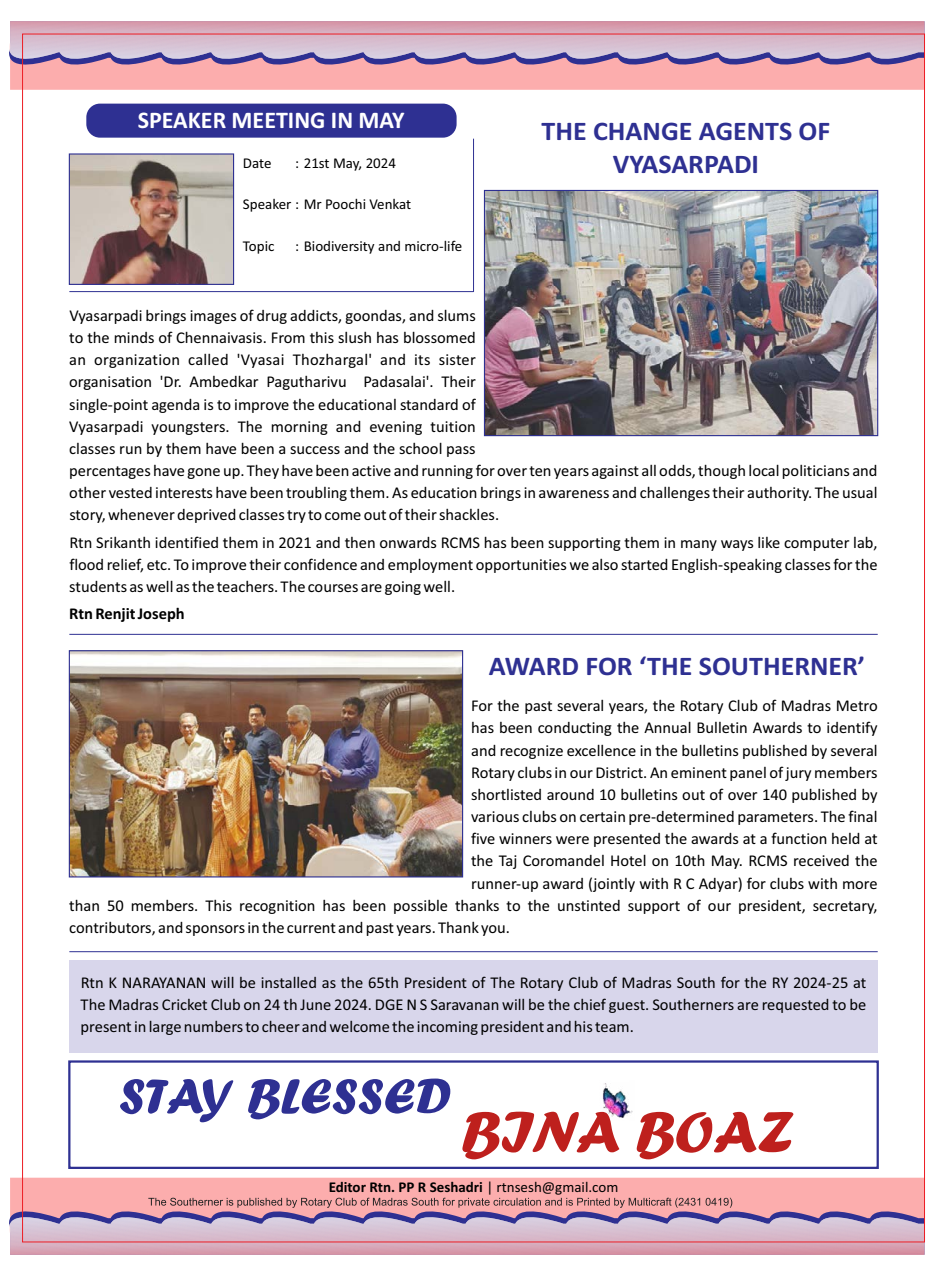
<style>
.page{position:relative;width:936px;height:1276px;background:#fff}
.page>*{position:absolute;margin:0;border:0;box-sizing:border-box;transform-origin:0 0}
.t1{font:60px "Forte";color:#be201d}
.t2{font:51px "Forte";color:#2e3092}
.t3{font:700 27px/33px "Calibri";color:#2e3092;text-align:center;scale:1.04 1}
.t4{font:700 24px "Calibri";color:#fff}
.t5{font:16.5px/22.2px "Calibri";color:#000;text-align:justify}
.t6{font:700 16.5px "Calibri";color:#000}
.t7{font:15px "Calibri";color:#000}
.t8{font:700 15px "Calibri";color:#000}
.s1{font-weight:400}
</style>
<div class="page">
<div style="left:10px;top:73px;width:912px;height:17px;background:#fcadad"></div>
<svg style="left:10px;top:1177px;width:914px;height:78px;background:#f9aeaf"></svg>
<svg style="left:9px;top:1197px;width:915px;height:57px;background:#cca0b4"></svg>
<svg style="left:9px;top:21px;width:915px;height:52px;background:#cca2b8"></svg>
<div style="left:86px;top:104px;width:370px;height:34px;background:#2e3092;border-radius:14px"></div>
<hr style="left:69px;top:291px;width:404px;height:1px;background:#2e3092">
<img style="left:71px;top:155px;width:161px;height:128px">
<div style="left:69px;top:153px;width:165px;height:132px;border:1px solid #2e3092"></div>
<hr style="left:473px;top:139px;width:1px;height:153px;background:#2e3092">
<hr style="left:69px;top:634px;width:808px;height:1px;background:#2e3092">
<div style="left:68px;top:1060px;width:810px;height:109px;border:2px solid #2e3092"></div>
<img style="left:602px;top:1083px;width:31px;height:35px">
<img style="left:486px;top:192px;width:390px;height:242px">
<div style="left:484px;top:190px;width:394px;height:246px;border:1px solid #2e3092"></div>
<img style="left:71px;top:652px;width:390px;height:223px">
<div style="left:69px;top:650px;width:394px;height:227px;border:1px solid #2e3092"></div>
<hr style="left:69px;top:951px;width:808px;height:1px;background:#2e3092">
<div style="left:69px;top:960px;width:808px;height:93px;background:#d8d6eb"></div>
<h3 class="t4" style="left:138px;top:103px;width:268px">SPEAKER MEETING IN MAY</h3>
<p class="t7" style="left:295px;top:153px;width:102px">: 21st May, 2024</p>
<p class="t7" style="left:243px;top:153px;width:30px">Date</p>
<p class="t7" style="left:243px;top:194px;width:170px">Speaker : Mr Poochi Venkat</p>
<p class="t7" style="left:295px;top:235px;width:168px">: Biodiversity and micro-life</p>
<p class="t7" style="left:243px;top:235px;width:33px">Topic</p>
<p class="t5" style="left:69px;top:304px;width:408px;text-align:right">Vyasarpadi brings images of drug addicts, goondas, and slums to the minds of Chennaivasis. From this slush has blossomed sister</p>
<p class="t5" style="left:237px;top:348px;width:49px">'Vyasai</p>
<p class="t5" style="left:293px;top:348px;width:81px">Thozhargal'</p>
<p class="t5" style="left:188px;top:348px;width:42px">called</p>
<p class="t5" style="left:380px;top:348px;width:27px">and</p>
<p class="t5" style="left:94px;top:348px;width:87px">organization</p>
<p class="t5" style="left:414px;top:348px;width:18px">its</p>
<p class="t5" style="left:69px;top:348px;width:18px">an</p>
<h3 class="t3" style="left:541px;top:114px;width:279px">THE CHANGE AGENTS OF<br>VYASARPADI</h3>
<p class="t5" style="left:160px;top:370px;width:24px">'Dr.</p>
<p class="t5" style="left:363px;top:370px;width:72px">Padasalai .'</p>
<p class="t5" style="left:189px;top:370px;width:71px">Ambedkar</p>
<p class="t5" style="left:266px;top:370px;width:82px">Pagutharivu</p>
<p class="t5" style="left:441px;top:370px;width:36px">Their</p>
<p class="t5" style="left:69px;top:370px;width:84px">organisation</p>
<p class="t5" style="left:69px;top:393px;width:408px">single-point agenda is to improve the educational standard of</p>
<p class="t5" style="left:430px;top:415px;width:47px">tuition</p>
<p class="t5" style="left:238px;top:415px;width:27px">The</p>
<p class="t5" style="left:69px;top:415px;width:809px;text-align:left">Vyasarpadi<br>classes run by them have been a success and the school pass percentageshavegoneup.Theyhavebeenactiveandrunningforovertenyearsagainstallodds,thoughlocalpoliticiansand othervestedinterestshavebeentroublingthem.Aseducationbringsinawarenessandchallengestheirauthority.Theusual story,wheneverdeprivedclassestrytocomeoutoftheirshackles.</p>
<p class="t5" style="left:69px;top:531px;width:809px">Rtn Srikanth identified them in 2021 and then onwards RCMS has been supporting them in many ways like computer lab, floodrelief,etc To. improvetheirconfidenceandemploymentopportunitieswealsostartedEnglish-speakingclassesforthe studentsaswellastheteachers.Thecoursesaregoingwell.</p>
<p class="t6" style="left:69px;top:602px;width:117px">RtnRenjitJoseph</p>
<p class="t5" style="left:336px;top:415px;width:27px">and</p>
<p class="t5" style="left:271px;top:415px;width:59px">morning</p>
<p class="t5" style="left:369px;top:415px;width:55px">evening</p>
<p class="t5" style="left:152px;top:415px;width:80px">youngsters.</p>
<h3 class="t3" style="left:489px;top:649px;width:363px">AWARD FOR ‘THE SOUTHERNER‘</h3>
<p class="t5" style="left:471px;top:694px;width:408px">For the past several years, the Rotary Club of Madras Metro</p>
<p class="t5" style="left:471px;top:716px;width:408px">has been conducting the Annual Bulletin Awards to identify</p>
<p class="t5" style="left:471px;top:738px;width:408px">and recognize excellence in the bulletins published by several</p>
<p class="t5" style="left:471px;top:760px;width:408px">Rotary clubsin our District. An eminent panel ofjury members</p>
<p class="t5" style="left:471px;top:783px;width:408px">shortlisted around 10 bulletins out of over 140 published by</p>
<p class="t5" style="left:471px;top:805px;width:408px">various clubs on certain pre-determined parameters. The final</p>
<p class="t5" style="left:471px;top:827px;width:408px">five winners were presented the awards at a function held at</p>
<p class="t5" style="left:471px;top:849px;width:408px">the Taj Coromandel Hotel on 10th May. RCMS received the</p>
<p class="t5" style="left:471px;top:871px;width:408px">runner-up award (jointly with CR Adyar) for clubs with more</p>
<p class="t5" style="left:69px;top:893px;width:809px">than 50 members. This recognition has been possible thanks to the unstinted support of our president, secretary,</p>
<p class="t5" style="left:69px;top:916px;width:442px">contributors,andsponsorsinthecurrentandpastyears.Thankyou.</p>
<p class="t5" style="left:81px;top:970px;width:787px">Rtn K NARAYANAN will be installed as the 65th President of The Rotary Club of Madras South for the RY 2024-25 at The Madras Cricket Club on 24 th June 2024. DGE N S Saravanan will be the chief guest. Southerners are requested to be presentinlargenumberstocheerandwelcometheincomingpresidentandhisteam.</p>
<h2 class="t2" style="left:119px;top:1066px;width:333px">STAY BLESSED</h2>
<h1 class="t1" style="left:461px;top:1097px;width:334px">BINA BOAZ</h1>
<p class="t8" style="left:329px;top:1176px;width:291px">Editor Rtn. PP R Seshadri <span class="s1">| rtnsesh@gmail.com</span></p>
</div>
